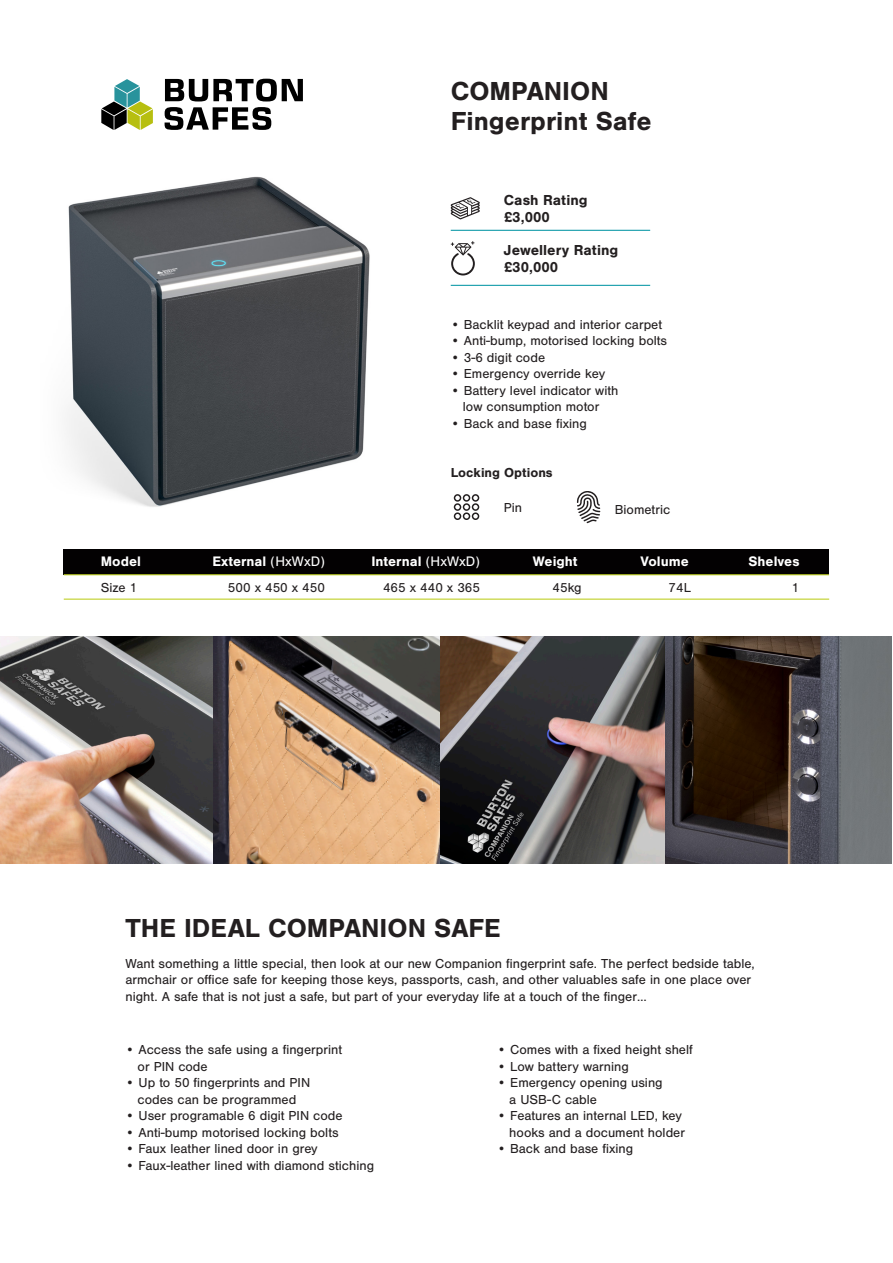
<style>
.page{position:relative;width:893px;height:1263px;background:#fff}
.page>*{position:absolute;margin:0;border:0;box-sizing:border-box;transform-origin:0 0}
.t1{font:700 27px "Nimbus San";color:#231f20}
.t2{font:700 15px "Nimbus San";color:#231f20}
.t3{font:700 14.25px "Nimbus San";color:#fff}
.t4{font:13.5px/16.5px "Nimbus San";color:#231f20;text-align:center}
.t5{font:700 13.5px "Nimbus San";color:#231f20}
.s1{font-weight:400}
</style>
<div class="page">
<img style="left:66px;top:176px;width:304px;height:331px">
<hr style="left:451px;top:230px;width:199px;height:1px;background:#169daa">
<hr style="left:451px;top:285px;width:199px;height:1px;background:#169daa">
<svg style="left:451px;top:241px;width:24px;height:34px"></svg>
<svg style="left:451px;top:197px;width:29px;height:22px"></svg>
<svg style="left:454px;top:494px;width:25px;height:26px"></svg>
<svg style="left:577px;top:491px;width:23px;height:32px"></svg>
<img style="left:0;top:636px;width:891px;height:227px">
<div style="left:64px;top:549px;width:765px;height:25px;background:#030102"></div>
<hr style="left:64px;top:574px;width:765px;height:1px;background:#c1d029">
<hr style="left:64px;top:599px;width:765px;height:1px;background:#c1d029">
<svg style="left:101px;top:79px;width:52px;height:51px"></svg>
<svg style="left:165px;top:79px;width:138px;height:51px"></svg>
<p class="t1" style="left:451px;top:75px;width:160px">COMPANION</p>
<p class="t1" style="left:451px;top:106px;width:202px">Fingerprint Safe</p>
<p class="t2" style="left:504px;top:192px;width:85px">Cash Rating</p>
<p class="t2" style="left:504px;top:208px;width:48px">£3,000</p>
<p class="t2" style="left:504px;top:242px;width:116px">Jewellery Rating</p>
<p class="t2" style="left:504px;top:258px;width:56px">£30,000</p>
<p class="t4" style="left:451px;top:316px;width:213px">• Backlit keypad and interior carpet</p>
<p class="t4" style="left:451px;top:333px;width:218px">• Anti-bump, motorised locking bolts</p>
<p class="t4" style="left:451px;top:349px;width:96px">• 3-6 digit code</p>
<p class="t4" style="left:451px;top:366px;width:156px">• Emergency override key</p>
<p class="t4" style="left:451px;top:382px;width:169px">• Battery level indicator with low consumption motor</p>
<p class="t4" style="left:451px;top:415px;width:137px">• Back and base fixing</p>
<p class="t5" style="left:451px;top:465px;width:103px">Locking Options</p>
<p class="t4" style="left:504px;top:500px;width:20px">Pin</p>
<p class="t4" style="left:615px;top:501px;width:57px">Biometric</p>
<p class="t3" style="left:101px;top:554px;width:42px">Model</p>
<p class="t3" style="left:213px;top:554px;width:114px">External <span class="s1">(HxWxD)</span></p>
<p class="t3" style="left:371px;top:554px;width:110px">Internal <span class="s1">(HxWxD)</span></p>
<p class="t3" style="left:533px;top:554px;width:46px">Weight</p>
<p class="t3" style="left:640px;top:554px;width:50px">Volume</p>
<p class="t3" style="left:748px;top:554px;width:53px">Shelves</p>
<p class="t4" style="left:101px;top:580px;width:38px">Size 1</p>
<p class="t4" style="left:228px;top:580px;width:99px">500 x 450 x 450</p>
<p class="t4" style="left:383px;top:580px;width:99px">465 x 440 x 365</p>
<p class="t4" style="left:553px;top:580px;width:31px">45kg</p>
<p class="t4" style="left:669px;top:580px;width:24px">74L</p>
<p class="t4" style="left:792px;top:580px;width:9px">1</p>
<p class="t1" style="left:125px;top:912px;width:377px">THE IDEAL COMPANION SAFE</p>
<p class="t4" style="left:125px;top:955px;width:631px;text-align:left">Want something a little special, then look at our new Companion fingerprint safe. The perfect bedside table, armchair or office safe for keeping those keys, passports, cash, and other valuables safe in one place over night. A safe that is not just a safe, but part of your everyday life at a touch of the finger…</p>
<p class="t4" style="left:125px;top:1042px;width:218px">• Access the safe using a fingerprint</p>
<p class="t4" style="left:138px;top:1058px;width:72px">or PIN code</p>
<p class="t4" style="left:125px;top:1075px;width:186px">• Up to 50 fingerprints and PIN</p>
<p class="t4" style="left:138px;top:1091px;width:160px">codes can be programmed</p>
<p class="t4" style="left:125px;top:1108px;width:219px">• User programable 6 digit PIN code</p>
<p class="t4" style="left:125px;top:1124px;width:215px">• Anti-bump motorised locking bolts</p>
<p class="t4" style="left:125px;top:1141px;width:194px">• Faux leather lined door in grey</p>
<p class="t4" style="left:125px;top:1157px;width:250px">• Faux-leather lined with diamond stiching</p>
<p class="t4" style="left:497px;top:1042px;width:197px">• Comes with a fixed height shelf</p>
<p class="t4" style="left:497px;top:1058px;width:133px">• Low battery warning</p>
<p class="t4" style="left:497px;top:1075px;width:167px">• Emergency opening using</p>
<p class="t4" style="left:509px;top:1091px;width:89px">a USB-C cable</p>
<p class="t4" style="left:497px;top:1108px;width:186px">• Features an internal LED, key</p>
<p class="t4" style="left:509px;top:1124px;width:177px">hooks and a document holder</p>
<p class="t4" style="left:497px;top:1141px;width:137px">• Back and base fixing</p>
</div>
